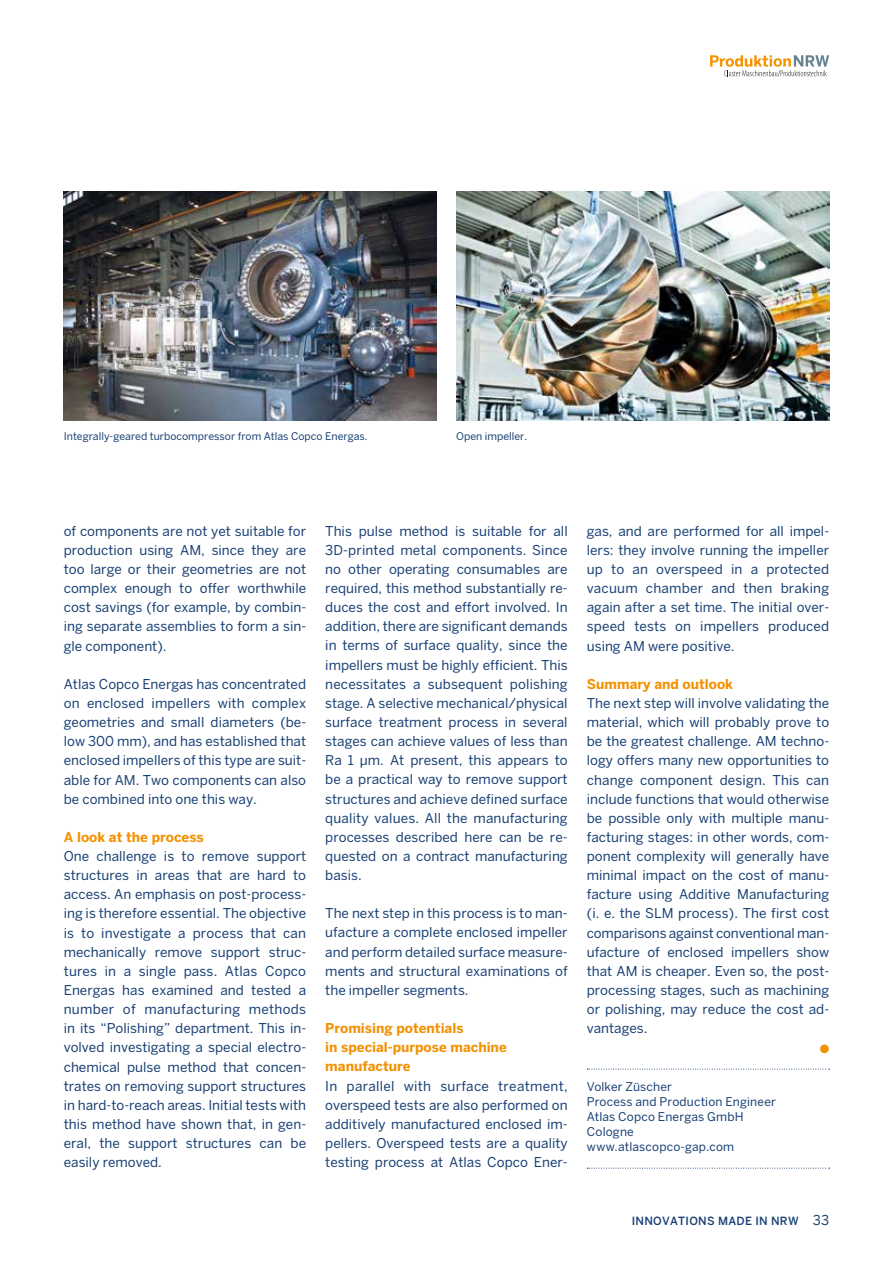
<style>
.page{position:relative;width:893px;height:1263px;background:#fff}
.page>*{position:absolute;margin:0;border:0;box-sizing:border-box;transform-origin:0 0}
.t1{font:13.5px/19.2px "Benton Sans";color:#184074;text-align:justify}
.t2{font:700 13.5px/19.2px "Benton Sans";color:#f39100}
.t3{font:12px/15px "Benton Sans";letter-spacing:.015em;color:#184074}
.t4{font:12px "Zapf Dingbats ITC";color:#f39100}
.t5{font:500 11.25px "Benton Sans";letter-spacing:.025em;color:#184074}
.t6{font:10.5px "Benton Sans";color:#184074}
.s1{font-weight:400;font-size:13.5px}
</style>
<div class="page">
<svg style="left:710px;top:55px;width:119px;height:22px"></svg>
<svg style="left:587px;top:1069px;width:243px;height:1px"></svg>
<svg style="left:587px;top:1168px;width:243px;height:1px"></svg>
<img style="left:64px;top:191px;width:373px;height:230px">
<img style="left:456px;top:191px;width:373px;height:230px">
<p class="t6" style="left:64px;top:430px;width:305px">Integrally-geared turbocompressor from Atlas Copco Energas.</p>
<p class="t6" style="left:456px;top:430px;width:73px">Open impeller.</p>
<p class="t1" style="left:64px;top:521px;width:244px">of components are not yet suitable for production using AM, since they are too large or their geometries are not complex enough to offer worthwhile cost savings (for example, by combin&shy;ing separate assemblies to form a sin&shy;gle component).</p>
<p class="t1" style="left:64px;top:674px;width:244px">Atlas Copco Energas has concentrated on enclosed impellers with complex geometries and small diameters (be&shy;low 300 mm), and has established that enclosed impellers of this type are suit&shy;able for AM. Two components can also be combined into one this way.</p>
<p class="t2" style="left:64px;top:827px;width:141px">A look at the process</p>
<p class="t1" style="left:64px;top:846px;width:244px">One challenge is to remove support structures in areas that are hard to access. An emphasis on post-process&shy;ing is therefore essential. The objective is to investigate a process that can mechanically remove support struc&shy;tures in a single pass. Atlas Copco Energas has examined and tested a number of manufacturing methods in its “Polishing” department. This in&shy;volved investigating a special electro&shy;chemical pulse method that concen&shy;trates on removing support structures in hard-to-reach areas. Initial tests with this method have shown that, in gen&shy;eral, the support structures can be easily removed.</p>
<p class="t1" style="left:325px;top:521px;width:244px">This pulse method is suitable for all 3D-printed metal components. Since no other operating consumables are required, this method substantially re&shy;duces the cost and effort involved. In addition, there are significant demands in terms of surface quality, since the impellers must be highly efficient. This necessitates a subsequent polishing stage. A selective mechanical/physical surface treatment process in several stages can achieve values of less than Ra 1 µm. At present, this appears to be a practical way to remove support structures and achieve defined surface quality values. All the manufacturing processes described here can be re&shy;quested on a contract manufacturing basis.</p>
<p class="t1" style="left:325px;top:904px;width:244px">The next step in this process is to man&shy;ufacture a complete enclosed impeller and perform detailed surface measure&shy;ments and structural examinations of the impeller segments.</p>
<p class="t2" style="left:325px;top:1018px;width:183px">Promising potentials<br>in special-purpose machine manufacture</p>
<p class="t1" style="left:325px;top:1076px;width:244px">In parallel with surface treatment, overspeed tests are also performed on additively manufactured enclosed im&shy;pellers. Overspeed tests are a quality testing process at Atlas Copco Ener-</p>
<p class="t1" style="left:587px;top:521px;width:244px">gas, and are performed for all impel&shy;lers: they involve running the impeller up to an overspeed in a protected vacuum chamber and then braking again after a set time. The initial over&shy;speed tests on impellers produced using AM were positive.</p>
<p class="t2" style="left:587px;top:674px;width:148px">Summary and outlook</p>
<p class="t1" style="left:587px;top:693px;width:244px">The next step will involve validating the material, which will probably prove to be the greatest challenge. AM techno&shy;logy offers many new opportunities to change component design. This can include functions that would otherwise be possible only with multiple manu&shy;facturing stages: in other words, com&shy;ponent complexity will generally have minimal impact on the cost of manu&shy;facture using Additive Manufacturing (i. e. the SLM process). The first cost comparisons against conventional man&shy;ufacture of enclosed impellers show that AM is cheaper. Even so, the post&shy;processing stages, such as machining or polishing, may reduce the cost ad&shy;vantages.</p>
<p class="t4" style="left:820px;top:1043px;width:11px">●</p>
<p class="t3" style="left:587px;top:1079px;width:191px">Volker Züscher<br>Process and Production Engineer<br>Atlas Copco Energas GmbH<br>Cologne www.atlascopco-gap.com</p>
<p class="t5" style="left:632px;top:1214px;width:199px">INNOVATIONS MADE IN N RW <span class="s1">33</span></p>
</div>
